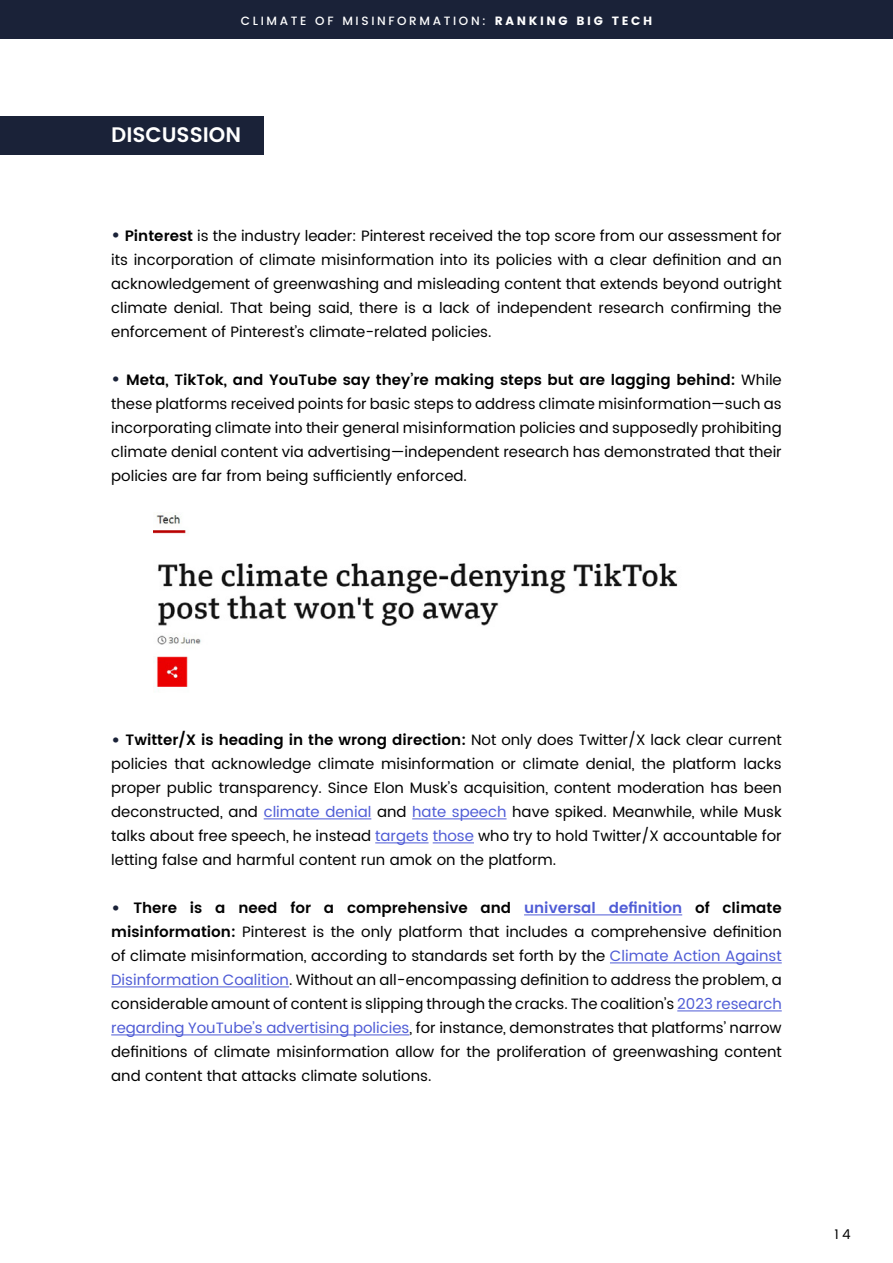
<style>
.page{position:relative;width:893px;height:1263px;background:#fff}
.page>*{position:absolute;margin:0;border:0;box-sizing:border-box;transform-origin:0 0}
.t1{font:600 21px "Poppins";color:#fff}
.t2{font:15px/24px "Poppins";color:#000;text-align:justify}
.t3{font:13.5px "Poppins";color:#000}
.t4{font:500 12px "Poppins";letter-spacing:.22em;color:#fff}
.s1{font-weight:700}
.s2{font-size:21px;color:#1a2238}
.s3{font-weight:600}
.s4{color:#4f5cd6}
.s5{font-weight:600;color:#4f5cd6}
</style>
<div class="page">
<div style="left:0;top:0;width:893px;height:39px;background:#1a2238"></div>
<div style="left:0;top:116px;width:263px;height:39px;background:#1a2238"></div>
<hr style="left:264px;top:818px;width:107px;height:1px;background:#4f5cd6">
<hr style="left:412px;top:818px;width:95px;height:1px;background:#4f5cd6">
<hr style="left:375px;top:842px;width:54px;height:1px;background:#4f5cd6">
<hr style="left:433px;top:842px;width:41px;height:1px;background:#4f5cd6">
<hr style="left:524px;top:914px;width:158px;height:1px;background:#4f5cd6">
<hr style="left:610px;top:962px;width:172px;height:1px;background:#4f5cd6">
<hr style="left:111px;top:986px;width:178px;height:1px;background:#4f5cd6">
<hr style="left:677px;top:1010px;width:105px;height:1px;background:#4f5cd6">
<hr style="left:111px;top:1034px;width:298px;height:1px;background:#4f5cd6">
<img style="left:154px;top:512px;width:524px;height:175px">
<p class="t4" style="left:241px;top:14px;width:413px">CLIMATE OF MISINFORMATION: <span class="s1">RANKING BIG TECH</span></p>
<h1 class="t1" style="left:111px;top:121px;width:131px">DISCUSSION</h1>
<p class="t2" style="left:111px;top:224px;width:672px"><span class="s2">•</span> <span class="s3">Pinterest</span> is the industry leader: Pinterest received the top score from our assessment for its incorporation of climate misinformation into its policies with a clear definition and an acknowledgement of greenwashing and misleading content that extends beyond outright climate denial. That being said, there is a lack of independent research confirming the enforcement of Pinterest’s climate-related policies.</p>
<p class="t2" style="left:111px;top:368px;width:672px"><span class="s2">•</span> <span class="s3">Meta, TikTok, and YouTube say they’re making steps but are lagging behind:</span> While these platforms received points for basic steps to address climate misinformation—such as incorporating climate into their general misinformation policies and supposedly prohibiting climate denial content via advertising—independent research has demonstrated that their policies are far from being sufficiently enforced.</p>
<p class="t2" style="left:111px;top:728px;width:672px"><span class="s2">•</span> <span class="s3">Twitter/X is heading in the wrong direction:</span> Not only does Twitter/X lack clear current policies that acknowledge climate misinformation or climate denial, the platform lacks proper public transparency. Since Elon Musk’s acquisition, content moderation has been deconstructed, and <span class="s4">climate denial</span> and <span class="s4">hate speech</span> have spiked. Meanwhile, while Musk talks about free speech, he instead <span class="s4">targets those</span> who try to hold Twitter/X accountable for letting false and harmful content run amok on the platform.</p>
<p class="t2" style="left:111px;top:896px;width:672px"><span class="s2">•</span> <span class="s3">There is a need for a comprehensive and</span> <span class="s5">universal definition</span> <span class="s3">of climate misinformation:</span> Pinterest is the only platform that includes a comprehensive definition of climate misinformation, according to standards set forth by the <span class="s4">Climate Action Against Disinformation Coalition</span>. Without an all-encompassing definition to address the problem, a considerable amount of content is slipping through the cracks. The coalition’s <span class="s4">2023 research regarding YouTube’s advertising policies</span>, for instance, demonstrates that platforms’ narrow definitions of climate misinformation allow for the proliferation of greenwashing content and content that attacks climate solutions.</p>
<p class="t3" style="left:834px;top:1226px;width:18px">1 4</p>
</div>
